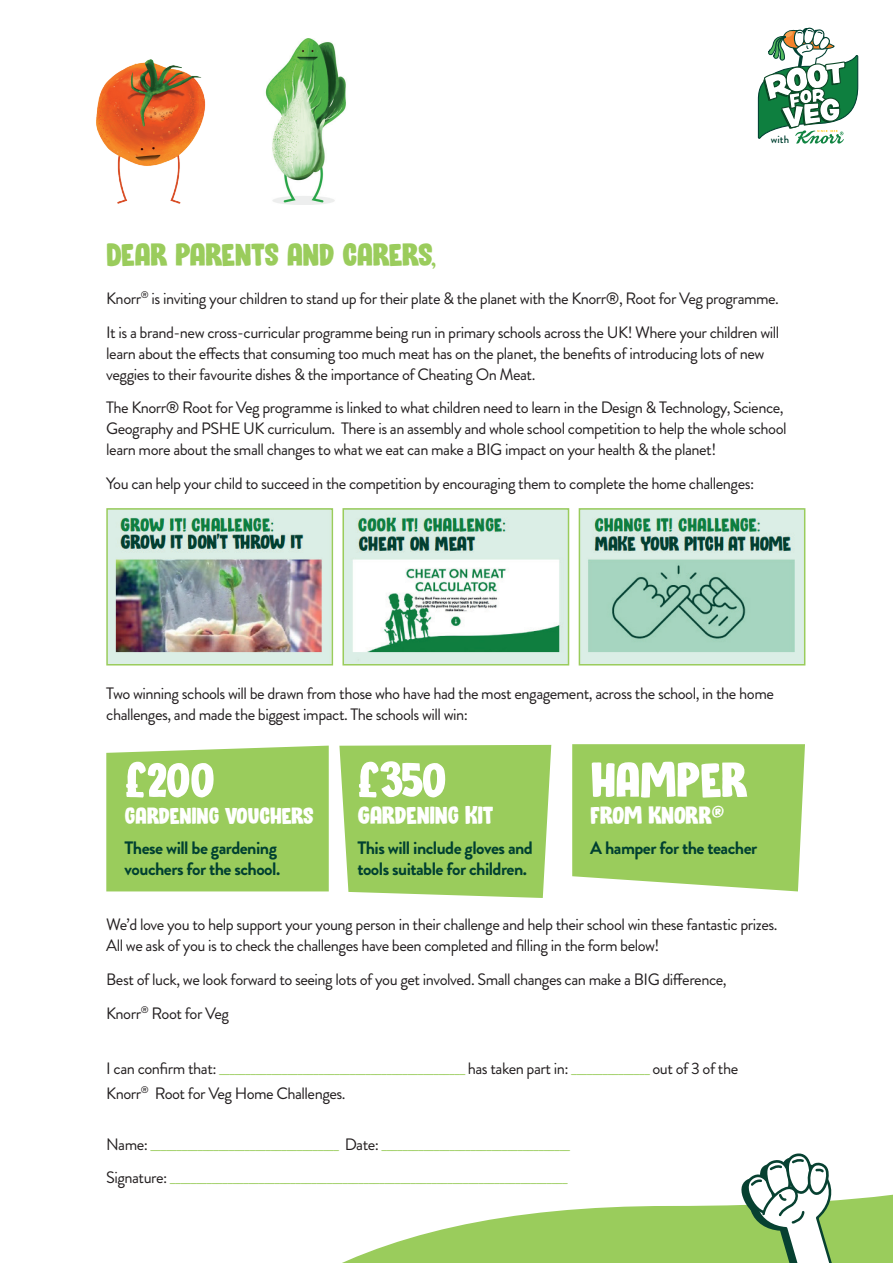
<style>
.page{position:relative;width:893px;height:1263px;background:#fff}
.page>*{position:absolute;margin:0;border:0;box-sizing:border-box;transform-origin:0 0}
.t1{font:51px "Bloomer";letter-spacing:-.02em;color:#fff}
.t2{font:33px "Bloomer";letter-spacing:-.02em;color:#9acc5c}
.t3{font:25.5px "Bloomer";letter-spacing:-.02em;color:#fff}
.t4{font:25.5px "Bloomer";letter-spacing:-.04em;color:#fff}
.t5{font:24px "Bloomer";letter-spacing:-.02em;color:#fff}
.t6{font:700 18px/21px "Brandon Grotesque";letter-spacing:-.03em;color:#004031}
.t7{font:16.5px/21px "Brandon Grotesque";letter-spacing:-.03em;color:#231f20}
.t8{font:16.5px/33.8px "Brandon Grotesque";letter-spacing:-.03em;color:#9acc5c}
.t9{font:500 10.65px "Brandon Grotesque";color:#004132}
.s1{color:#9acc5c}
.s2{color:#231f20}
</style>
<div class="page">
<svg style="left:342px;top:1194px;width:551px;height:69px;fill:#9acc5c"></svg>
<svg style="left:739px;top:1153px;width:97px;height:110px"></svg>
<svg style="left:757px;top:27px;width:101px;height:117px"></svg>
<div style="left:106px;top:746px;width:223px;height:145px;background:#9acc5c"></div>
<svg style="left:339px;top:745px;width:212px;height:153px;background:#a0cf66"></svg>
<svg style="left:572px;top:744px;width:233px;height:147px;background:#a0cf66"></svg>
<img style="left:96px;top:59px;width:110px;height:145px">
<img style="left:265px;top:38px;width:81px;height:166px">
<img style="left:109px;top:511px;width:221px;height:151px">
<div style="left:106px;top:508px;width:227px;height:157px;border:2px solid #9acc5c"></div>
<img style="left:345px;top:511px;width:221px;height:151px">
<div style="left:342px;top:508px;width:227px;height:157px;border:2px solid #9acc5c"></div>
<img style="left:582px;top:511px;width:220px;height:151px">
<div style="left:579px;top:508px;width:226px;height:157px;border:2px solid #9acc5c"></div>
<p class="t9" style="left:771px;top:132px;width:20px">with</p>
<h2 class="t2" style="left:106px;top:235px;width:332px">DEAR PARENTS AND CARERS,</h2>
<p class="t7" style="left:106px;top:282px;width:675px;line-height:33.8px">Knorr<sup>®</sup> is inviting your children to stand up for their plate &amp; the planet with the Knorr®, Root for Veg programme.<br>It is a brand-new cross-curricular programme being run in primary schools across the UK! Where your children will</p>
<p class="t7" style="left:106px;top:343px;width:660px">learn about the effects that consuming too much meat has on the planet, the benefits of introducing lots of new veggies to their favourite dishes &amp; the importance of Cheating On Meat.</p>
<p class="t7" style="left:106px;top:397px;width:682px">The Knorr® Root for Veg programme is linked to what children need to learn in the Design &amp; Technology, Science,<br>Geography and PSHE UK curriculum. There is an assembly and whole school competition to help the whole school learn more about the small changes to what we eat can make a BIG impact on your health &amp; the planet!</p>
<p class="t7" style="left:106px;top:473px;width:649px">You can help your child to succeed in the competition by encouraging them to complete the home challenges:</p>
<p class="t7" style="left:106px;top:683px;width:669px">Two winning schools will be drawn from those who have had the most engagement, across the school, in the home challenges, and made the biggest impact. The schools will win:</p>
<h1 class="t1" style="left:125px;top:749px;width:92px">£200</h1>
<h3 class="t5" style="left:125px;top:802px;width:191px">GARDENING VOUCHERS</h3>
<p class="t6" style="left:125px;top:837px;width:157px">These will be gardening vouchers for the school.</p>
<h1 class="t1" style="left:357px;top:749px;width:91px">£350</h1>
<h3 class="t3" style="left:357px;top:800px;width:137px">GARDENING KIT</h3>
<p class="t6" style="left:357px;top:837px;width:177px">This will include gloves and tools suitable for children.</p>
<h1 class="t1" style="left:590px;top:749px;width:159px">HAMPER</h1>
<h3 class="t4" style="left:590px;top:800px;width:136px">FROM KNORR®</h3>
<p class="t6" style="left:590px;top:837px;width:169px">A hamper for the teacher</p>
<p class="t7" style="left:106px;top:914px;width:673px">We’d love you to help support your young person in their challenge and help their school win these fantastic prizes.<br>All we ask of you is to check the challenges have been completed and filling in the form below!</p>
<p class="t7" style="left:106px;top:963px;width:622px;line-height:33.8px">Best of luck, we look forward to seeing lots of you get involved. Small changes can make a BIG difference,<br>Knorr<sup>®</sup> Root for Veg</p>
<p class="t7" style="left:106px;top:1055px;width:633px;line-height:25.2px">I can confirm that: <span class="s1">_______________________________________________</span> has taken part in: <span class="s1">_______________</span> out of 3 of the<br>Knorr<sup>®</sup> Root for Veg Home Challenges.</p>
<p class="t8" style="left:106px;top:1127px;width:466px"><span class="s2">Name:</span> ____________________________________ <span class="s2">Date:</span> ____________________________________<br><span class="s2">Signature:</span> ____________________________________________________________________________</p>
</div>
